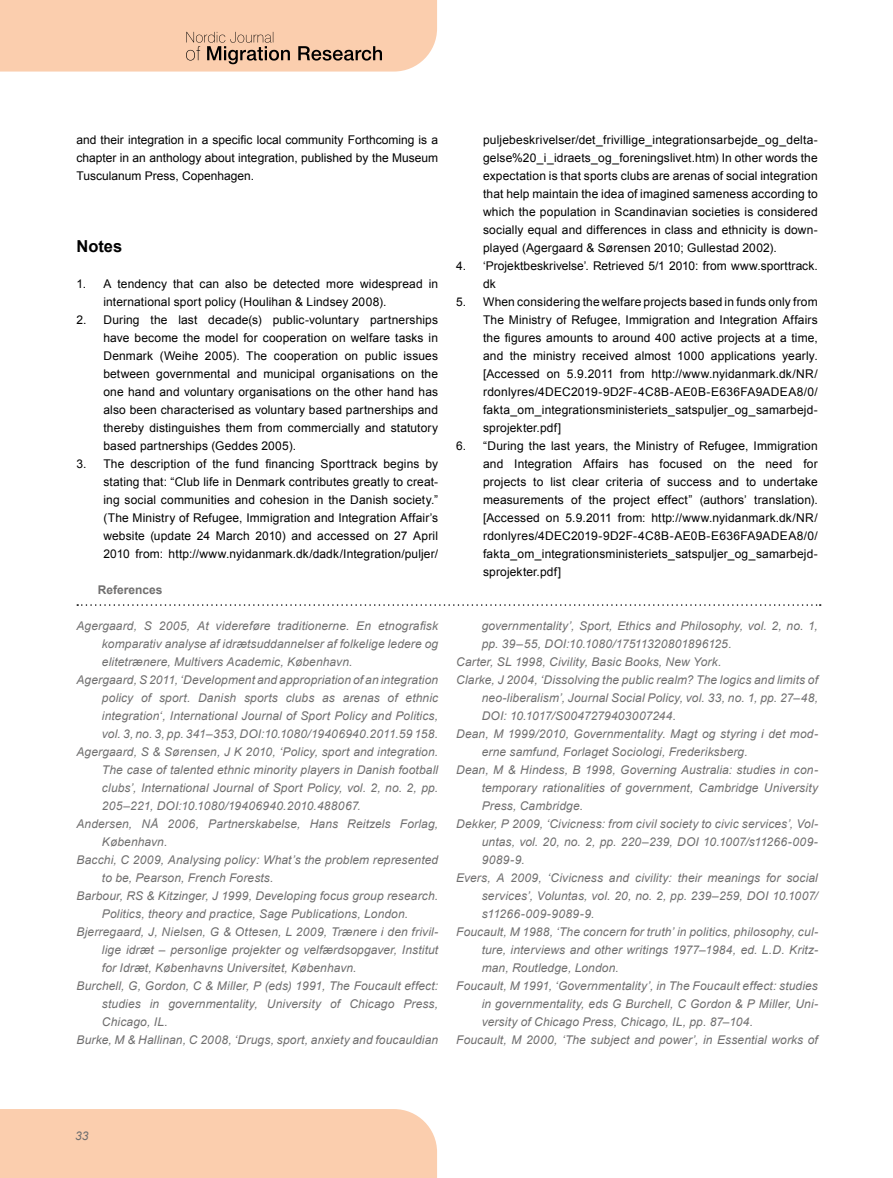
<style>
.page{position:relative;width:893px;height:1178px;background:#fff}
.page>*{position:absolute;margin:0;border:0;box-sizing:border-box;transform-origin:0 0}
.t1{font:700 16.5px "Arial";color:#000}
.t2{font:italic 12px "Arial";letter-spacing:.01em;color:#706f6f}
.t3{font:12px/18px "Arial";letter-spacing:.01em;color:#000;text-align:justify}
.t4{font:700 12px "Arial";color:#706f6f}
</style>
<div class="page">
<div style="left:0;top:1109px;width:437px;height:69px;background:#fbceae"></div>
<svg style="left:0;top:0;width:437px;height:72px;background:#f2c7a9"></svg>
<svg style="left:77px;top:604px;width:744px;height:2px"></svg>
<p class="t3" style="left:76px;top:131px;width:363px">and their integration in a specific local community Forthcoming is a chapter in an anthology about integration, published by the Museum Tusculanum Press, Copenhagen.</p>
<h1 class="t1" style="left:76px;top:235px;width:47px">Notes</h1>
<p class="t3" style="left:103px;top:275px;width:336px;text-indent:-27px">1. A tendency that can also be detected more widespread in international sport policy (Houlihan &amp; Lindsey 2008).</p>
<p class="t3" style="left:103px;top:311px;width:336px;text-indent:-27px">2. During the last decade(s) public-voluntary partnerships have become the model for cooperation on welfare tasks in Denmark (Weihe 2005). The cooperation on public issues between governmental and municipal organisations on the one hand and voluntary organisations on the other hand has also been characterised as voluntary based partnerships and thereby distinguishes them from commercially and statutory based partnerships (Geddes 2005).</p>
<p class="t3" style="left:103px;top:455px;width:336px;text-indent:-27px">3. The description of the fund financing Sporttrack begins by stating that: “Club life in Denmark contributes greatly to creat&shy;ing social communities and cohesion in the Danish society.” (The Ministry of Refugee, Immigration and Integration Affair’s website (update 24 March 2010) and accessed on 27 April 2010 from: http://www.nyidanmark.dk/dadk/Integration/puljer/</p>
<p class="t4" style="left:98px;top:582px;width:66px">References</p>
<p class="t2" style="left:76px;top:618px;width:363px">Agergaard, S 2005, At videreføre traditionerne. En etnografisk</p>
<p class="t2" style="left:102px;top:636px;width:338px">komparativ analyse af idrætsuddannelser af folkelige ledere og</p>
<p class="t2" style="left:102px;top:654px;width:252px">elitetrænere, Multivers Academic, København.</p>
<p class="t2" style="left:76px;top:672px;width:363px">Agergaard, S 2011, ‘Development and appropriation of an integration</p>
<p class="t2" style="left:102px;top:690px;width:338px">policy of sport. Danish sports clubs as arenas of ethnic</p>
<p class="t2" style="left:102px;top:708px;width:338px">integration‘, International Journal of Sport Policy and Politics,</p>
<p class="t2" style="left:102px;top:726px;width:338px">vol. 3, no. 3, pp. 341–353, DOI:10.1080/19406940.2011.59 158.</p>
<p class="t2" style="left:76px;top:744px;width:363px">Agergaard, S &amp; Sørensen, J K 2010, ‘Policy, sport and integration.</p>
<p class="t2" style="left:102px;top:762px;width:338px">The case of talented ethnic minority players in Danish football</p>
<p class="t2" style="left:102px;top:780px;width:338px">clubs’, International Journal of Sport Policy, vol. 2, no. 2, pp.</p>
<p class="t2" style="left:102px;top:798px;width:260px">205–221, DOI:10.1080/19406940.2010.488067.</p>
<p class="t2" style="left:76px;top:816px;width:363px">Andersen, NÅ 2006, Partnerskabelse, Hans Reitzels Forlag,</p>
<p class="t2" style="left:102px;top:834px;width:67px">København.</p>
<p class="t2" style="left:76px;top:852px;width:363px">Bacchi, C 2009, Analysing policy: What’s the problem represented</p>
<p class="t2" style="left:102px;top:870px;width:173px">to be, Pearson, French Forests.</p>
<p class="t2" style="left:76px;top:888px;width:363px">Barbour, RS &amp; Kitzinger, J 1999, Developing focus group research.</p>
<p class="t2" style="left:102px;top:906px;width:308px">Politics, theory and practice, Sage Publications, London.</p>
<p class="t2" style="left:76px;top:924px;width:363px">Bjerregaard, J, Nielsen, G &amp; Ottesen, L 2009, Trænere i den frivil-</p>
<p class="t2" style="left:102px;top:942px;width:338px">lige idræt – personlige projekter og velfærdsopgaver, Institut</p>
<p class="t2" style="left:102px;top:960px;width:256px">for Idræt, Københavns Universitet, København.</p>
<p class="t2" style="left:76px;top:978px;width:363px">Burchell, G, Gordon, C &amp; Miller, P (eds) 1991, The Foucault effect:</p>
<p class="t2" style="left:102px;top:996px;width:338px">studies in governmentality, University of Chicago Press,</p>
<p class="t2" style="left:102px;top:1014px;width:67px">Chicago, IL.</p>
<p class="t2" style="left:76px;top:1032px;width:363px">Burke, M &amp; Hallinan, C 2008, ‘Drugs, sport, anxiety and foucauldian</p>
<p class="t3" style="left:483px;top:131px;width:336px">puljebeskrivelser/det_frivillige_integrationsarbejde_og_delta&shy;gelse%20_i_idraets_og_foreningslivet.htm) In other words the expectation is that sports clubs are arenas of social integration that help maintain the idea of imagined sameness according to which the population in Scandinavian societies is considered socially equal and differences in class and ethnicity is down&shy;played (Agergaard &amp; Sørensen 2010; Gullestad 2002).</p>
<p class="t3" style="left:483px;top:257px;width:336px;text-indent:-27px">4. ‘Projektbeskrivelse’. Retrieved 5/1 2010: from www.sporttrack. dk</p>
<p class="t3" style="left:483px;top:293px;width:336px;text-indent:-27px">5. When considering the welfare projects based in funds only from The Ministry of Refugee, Immigration and Integration Affairs the figures amounts to around 400 active projects at a time, and the ministry received almost 1000 applications yearly. [Accessed on 5.9.2011 from http://www.nyidanmark.dk/NR/ rdonlyres/4DEC2019-9D2F-4C8B-AE0B-E636FA9ADEA8/0/ fakta_om_integrationsministeriets_satspuljer_og_samarbejd&shy;sprojekter.pdf]</p>
<p class="t3" style="left:483px;top:437px;width:336px;text-indent:-27px">6. “During the last years, the Ministry of Refugee, Immigration and Integration Affairs has focused on the need for projects to list clear criteria of success and to undertake measurements of the project effect” (authors’ translation). [Accessed on 5.9.2011 from: http://www.nyidanmark.dk/NR/ rdonlyres/4DEC2019-9D2F-4C8B-AE0B-E636FA9ADEA8/0/ fakta_om_integrationsministeriets_satspuljer_og_samarbejd&shy;sprojekter.pdf]</p>
<p class="t2" style="left:482px;top:618px;width:338px">governmentality’, Sport, Ethics and Philosophy, vol. 2, no. 1,</p>
<p class="t2" style="left:482px;top:636px;width:251px">pp. 39–55, DOI:10.1080/17511320801896125.</p>
<p class="t2" style="left:456px;top:654px;width:267px">Carter, SL 1998, Civility, Basic Books, New York.</p>
<p class="t2" style="left:456px;top:672px;width:363px">Clarke, J 2004, ‘Dissolving the public realm? The logics and limits of</p>
<p class="t2" style="left:482px;top:690px;width:338px">neo-liberalism’, Journal Social Policy, vol. 33, no. 1, pp. 27–48,</p>
<p class="t2" style="left:482px;top:708px;width:196px">DOI: 10.1017/S0047279403007244.</p>
<p class="t2" style="left:456px;top:726px;width:363px">Dean, M 1999/2010, Governmentality. Magt og styring i det mod-</p>
<p class="t2" style="left:482px;top:744px;width:268px">erne samfund, Forlaget Sociologi, Frederiksberg.</p>
<p class="t2" style="left:456px;top:762px;width:363px">Dean, M &amp; Hindess, B 1998, Governing Australia: studies in con-</p>
<p class="t2" style="left:482px;top:780px;width:338px">temporary rationalities of government, Cambridge University</p>
<p class="t2" style="left:482px;top:798px;width:103px">Press, Cambridge.</p>
<p class="t2" style="left:456px;top:816px;width:363px">Dekker, P 2009, ‘Civicness: from civil society to civic services’, Vol-</p>
<p class="t2" style="left:482px;top:834px;width:338px">untas, vol. 20, no. 2, pp. 220–239, DOI 10.1007/s11266-009-</p>
<p class="t2" style="left:482px;top:852px;width:45px">9089-9.</p>
<p class="t2" style="left:456px;top:870px;width:363px">Evers, A 2009, ‘Civicness and civility: their meanings for social</p>
<p class="t2" style="left:482px;top:888px;width:338px">services’, Voluntas, vol. 20, no. 2, pp. 239–259, DOI 10.1007/</p>
<p class="t2" style="left:482px;top:906px;width:114px">s11266-009-9089-9.</p>
<p class="t2" style="left:456px;top:924px;width:363px">Foucault, M 1988, ‘The concern for truth’ in politics, philosophy, cul-</p>
<p class="t2" style="left:482px;top:942px;width:338px">ture, interviews and other writings 1977–1984, ed. L.D. Kritz-</p>
<p class="t2" style="left:482px;top:960px;width:139px">man, Routledge, London.</p>
<p class="t2" style="left:456px;top:978px;width:363px">Foucault, M 1991, ‘Governmentality’, in The Foucault effect: studies</p>
<p class="t2" style="left:482px;top:996px;width:338px">in governmentality, eds G Burchell, C Gordon &amp; P Miller, Uni-</p>
<p class="t2" style="left:482px;top:1014px;width:273px">versity of Chicago Press, Chicago, IL, pp. 87–104.</p>
<p class="t2" style="left:456px;top:1032px;width:363px">Foucault, M 2000, ‘The subject and power’, in Essential works of</p>
<p class="t2" style="left:75px;top:1128px;width:15px">33</p>
</div>
